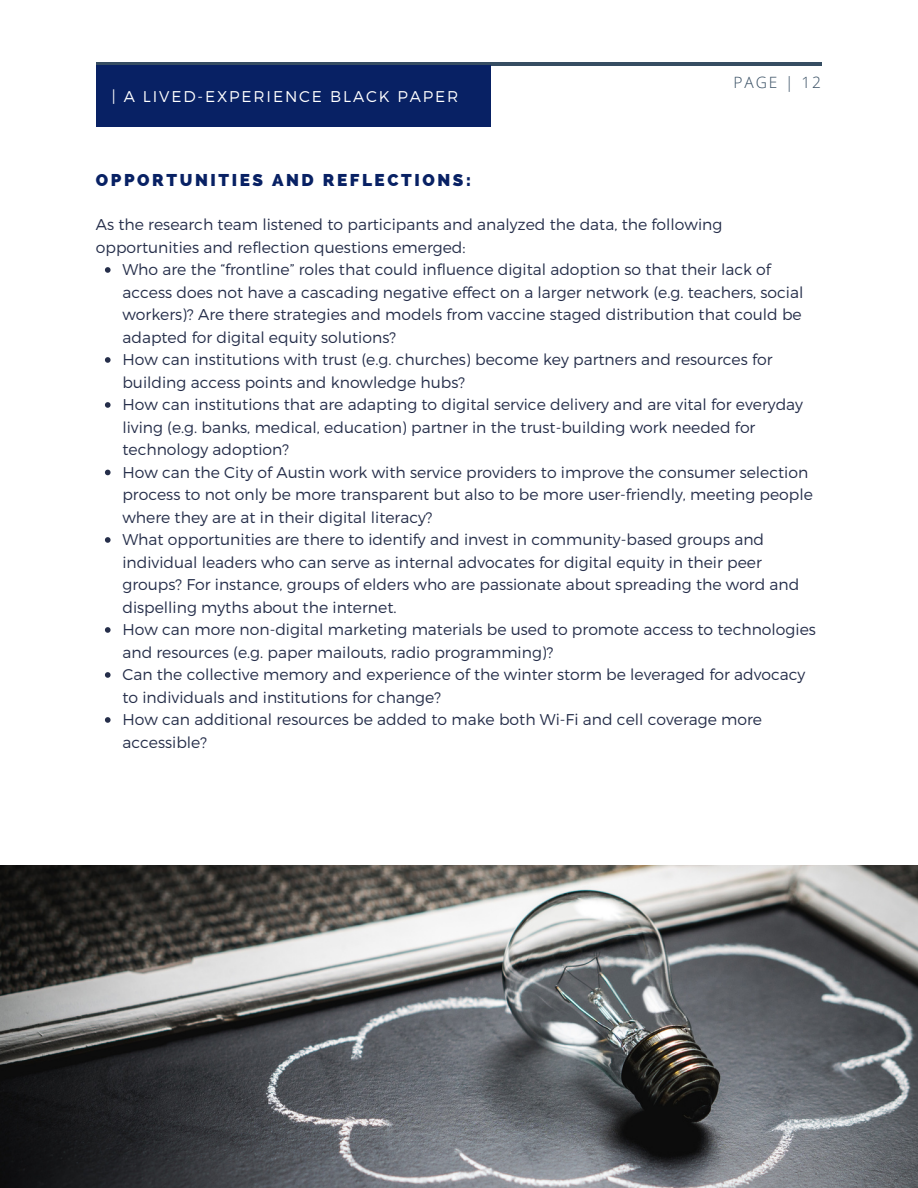
<style>
.page{position:relative;width:918px;height:1188px;background:#fff}
.page>*{position:absolute;margin:0;border:0;box-sizing:border-box;transform-origin:0 0}
.t1{font:800 17.1px "Raleway";letter-spacing:.15em;color:#082164}
.t2{font:300 15.6px/22.5px "Montserrat";color:#252e4a}
.t3{font:300 15.6px "Montserrat";letter-spacing:.12em;color:#fff}
.t4{font:300 15.6px "Open Sans";letter-spacing:.12em;color:#364d62}
</style>
<div class="page">
<hr style="left:96px;top:62px;width:726px;height:4px;background:#364d62">
<div style="left:96px;top:65px;width:395px;height:61px;background:#082164"></div>
<img style="left:0;top:866px;width:918px;height:322px">
<svg style="left:105px;top:267px;width:6px;height:6px"></svg>
<svg style="left:105px;top:357px;width:6px;height:6px"></svg>
<svg style="left:105px;top:402px;width:6px;height:6px"></svg>
<svg style="left:105px;top:470px;width:6px;height:5px"></svg>
<svg style="left:105px;top:537px;width:6px;height:6px"></svg>
<svg style="left:105px;top:627px;width:6px;height:6px"></svg>
<svg style="left:105px;top:672px;width:6px;height:6px"></svg>
<svg style="left:105px;top:717px;width:6px;height:6px"></svg>
<p class="t3" style="left:112px;top:86px;width:348px">| A LIVED-EXPERIENCE BLACK PAPER</p>
<p class="t4" style="left:734px;top:71px;width:89px">PAGE | 12</p>
<p class="t1" style="left:96px;top:170px;width:376px">OPPORTUNITIES AND REFLECTIONS:</p>
<p class="t2" style="left:96px;top:212px;width:628px">As the research team listened to participants and analyzed the data, the following opportunities and reflection questions emerged:</p>
<p class="t2" style="left:122px;top:257px;width:695px">Who are the “frontline” roles that could influence digital adoption so that their lack of access does not have a cascading negative effect on a larger network (e.g. teachers, social workers)? Are there strategies and models from vaccine staged distribution that could be adapted for digital equity solutions?<br>How can institutions with trust (e.g. churches) become key partners and resources for building access points and knowledge hubs?<br>How can institutions that are adapting to digital service delivery and are vital for everyday living (e.g. banks, medical, education) partner in the trust-building work needed for technology adoption?<br>How can the City of Austin work with service providers to improve the consumer selection process to not only be more transparent but also to be more user-friendly, meeting people where they are at in their digital literacy?<br>What opportunities are there to identify and invest in community-based groups and individual leaders who can serve as internal advocates for digital equity in their peer groups? For instance, groups of elders who are passionate about spreading the word and dispelling myths about the internet.<br>How can more non-digital marketing materials be used to promote access to technologies and resources (e.g. paper mailouts, radio programming)?<br>Can the collective memory and experience of the winter storm be leveraged for advocacy to individuals and institutions for change?<br>How can additional resources be added to make both Wi-Fi and cell coverage more accessible?</p>
</div>
